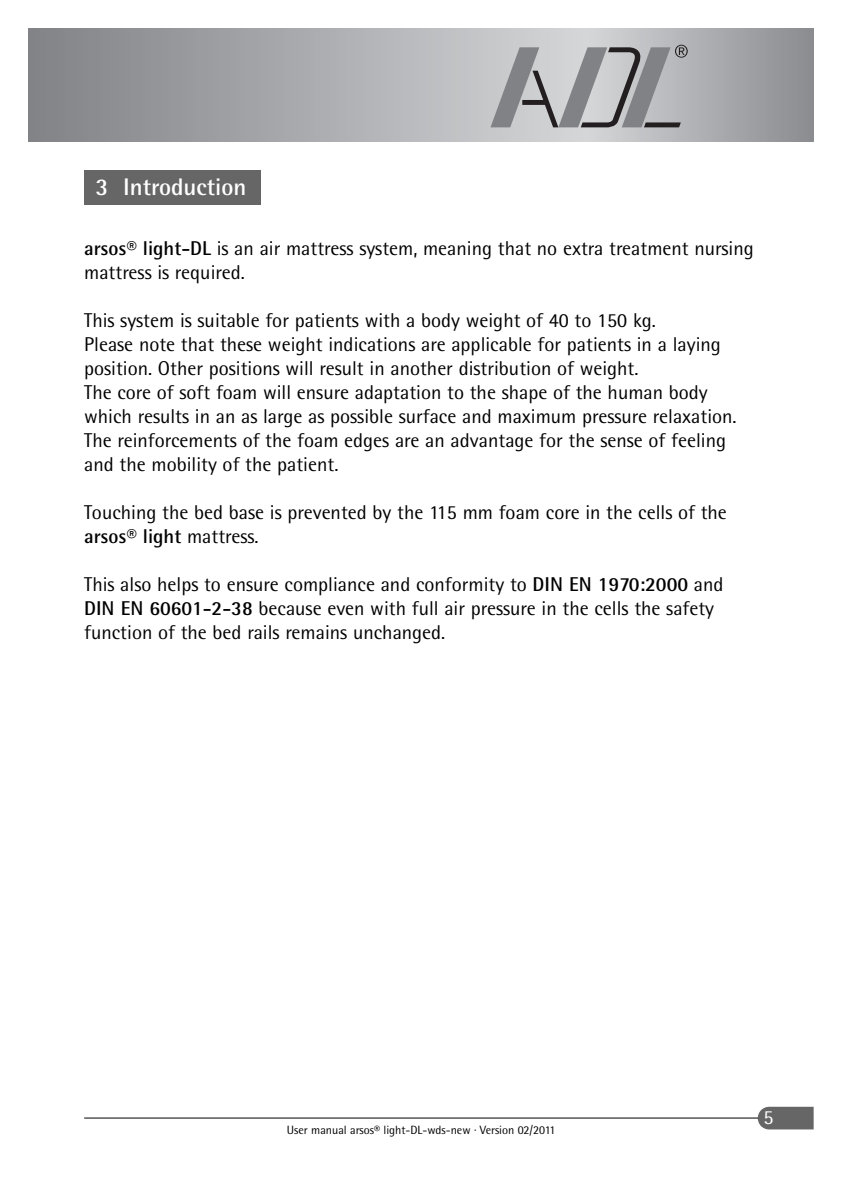
<style>
.page{position:relative;width:842px;height:1191px;background:#fff}
.page>*{position:absolute;margin:0;border:0;box-sizing:border-box;transform-origin:0 0}
.t1{font:700 24px "Rotis Semi Sans";color:#fff}
.t2{font:20px/24px "Rotis Semi Sans";color:#000}
.t3{font:20px "Rotis Semi Sans";color:#fff}
.t4{font:12px "Rotis Semi Sans";color:#000}
.s1{font-weight:700}
</style>
<div class="page">
<div style="left:84px;top:170px;width:177px;height:34px;background:#666"></div>
<div style="left:28px;top:28px;width:559px;height:114px;background:linear-gradient(to right,#808285,#d5d6d8)"></div>
<div style="left:587px;top:28px;width:227px;height:114px;background:linear-gradient(to right,#d5d6d8,#898b8f)"></div>
<svg style="left:490px;top:45px;width:198px;height:82px;background:#a6a7a9"></svg>
<svg style="left:758px;top:1106px;width:56px;height:23px"></svg>
<hr style="left:84px;top:1117px;width:674px;height:1px;background:#000">
<p class="t1" style="left:96px;top:178px;width:152px">3 Introduction</p>
<p class="t2" style="left:84px;top:238px;width:671px"><span class="s1">arsos® light-DL</span> is an air mattress system, meaning that no extra treatment nursing mattress is required.</p>
<p class="t2" style="left:84px;top:310px;width:654px">This system is suitable for patients with a body weight of 40 to 150 kg.<br>Please note that these weight indications are applicable for patients in a laying position. Other positions will result in another distribution of weight.<br>The core of soft foam will ensure adaptation to the shape of the human body which results in an as large as possible surface and maximum pressure relaxation.<br>The reinforcements of the foam edges are an advantage for the sense of feeling and the mobility of the patient.</p>
<p class="t2" style="left:84px;top:502px;width:644px">Touching the bed base is prevented by the 115 mm foam core in the cells of the <span class="s1">arsos® light</span> mattress.</p>
<p class="t2" style="left:84px;top:574px;width:641px">This also helps to ensure compliance and conformity to <span class="s1">DIN EN 1970:2000</span> and<br><span class="s1">DIN EN 60601-2-38</span> because even with full air pressure in the cells the safety function of the bed rails remains unchanged.</p>
<p class="t4" style="left:287px;top:1126px;width:270px">User manual arsos® light-DL-wds-new · Version 02/2011</p>
<p class="t3" style="left:763px;top:1110px;width:12px">5</p>
</div>
